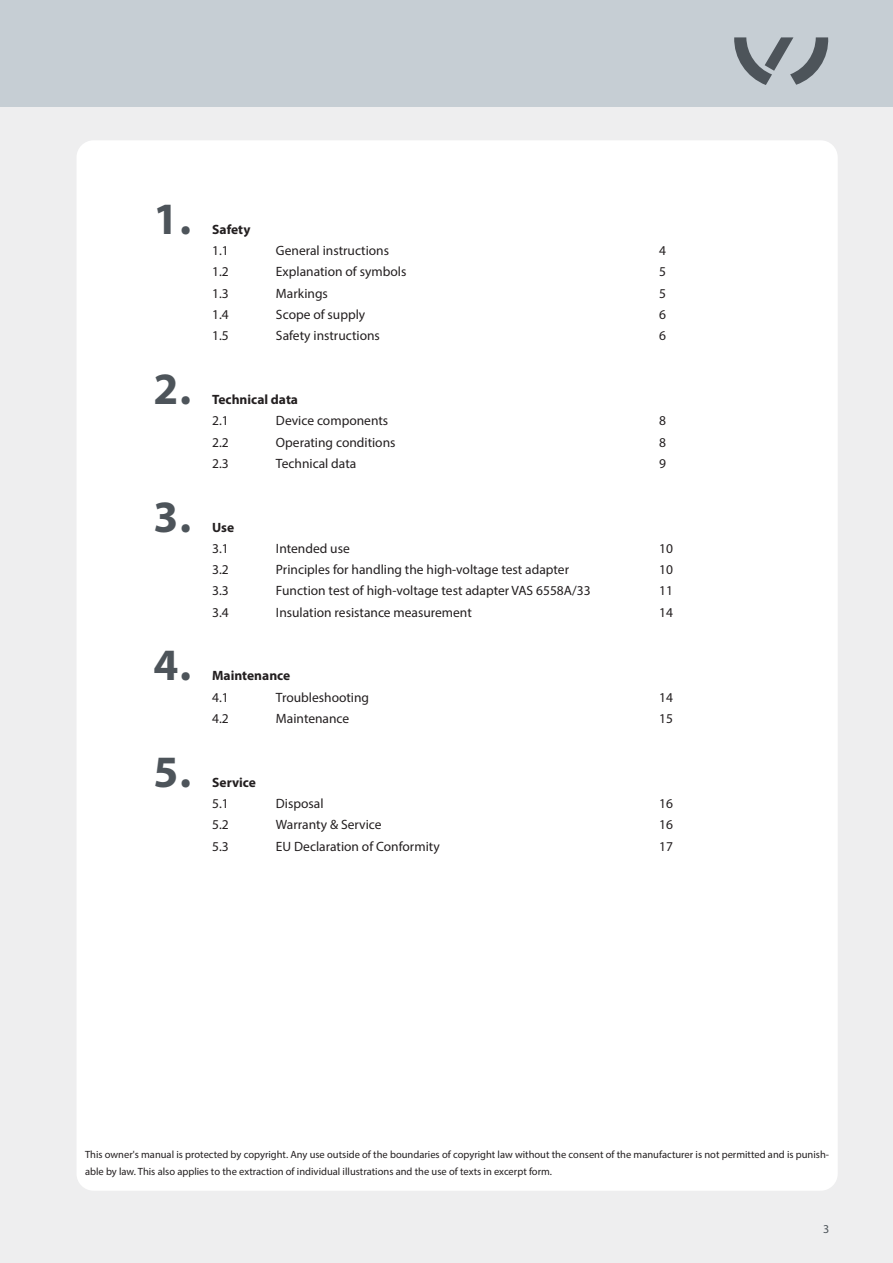
<style>
.page{position:relative;width:893px;height:1263px;background:#eeeeef}
.page>*{position:absolute;margin:0;border:0;box-sizing:border-box;transform-origin:0 0}
.t1{font:700 45px "Myriad Pro";color:#4d545a}
.t2{font:13.5px "Myriad Pro";color:#231f20}
.t3{font:700 13.5px "Myriad Pro";color:#231f20}
.t4{font:12px "Myriad Pro";color:#4d545a}
.t5{font:10.5px/16.5px "Myriad Pro";color:#231f20}
</style>
<div class="page">
<div style="left:0;top:0;width:893px;height:106px;background:#c6ced4"></div>
<svg style="left:734px;top:37px;width:94px;height:48px"></svg>
<div style="left:77px;top:140px;width:761px;height:1051px;background:#fff;border-radius:17px"></div>
<h1 class="t1" style="left:154px;top:189px;width:39px">1.</h1>
<h1 class="t1" style="left:154px;top:359px;width:39px">2.</h1>
<h1 class="t1" style="left:154px;top:487px;width:39px">3.</h1>
<h1 class="t1" style="left:154px;top:636px;width:39px">4.</h1>
<h1 class="t1" style="left:154px;top:742px;width:39px">5.</h1>
<p class="t3" style="left:212px;top:221px;width:40px">Safety</p>
<p class="t2" style="left:212px;top:242px;width:18px">1.1</p>
<p class="t2" style="left:276px;top:242px;width:115px">General instructions</p>
<p class="t2" style="left:659px;top:242px;width:8px">4</p>
<p class="t2" style="left:212px;top:264px;width:18px">1.2</p>
<p class="t2" style="left:276px;top:264px;width:132px">Explanation of symbols</p>
<p class="t2" style="left:659px;top:264px;width:8px">5</p>
<p class="t2" style="left:212px;top:285px;width:18px">1.3</p>
<p class="t2" style="left:276px;top:285px;width:54px">Markings</p>
<p class="t2" style="left:659px;top:285px;width:8px">5</p>
<p class="t2" style="left:212px;top:306px;width:18px">1.4</p>
<p class="t2" style="left:276px;top:306px;width:91px">Scope of supply</p>
<p class="t2" style="left:659px;top:306px;width:8px">6</p>
<p class="t2" style="left:212px;top:327px;width:18px">1.5</p>
<p class="t2" style="left:276px;top:327px;width:105px">Safety instructions</p>
<p class="t2" style="left:659px;top:327px;width:8px">6</p>
<p class="t3" style="left:212px;top:391px;width:87px">Technical data</p>
<p class="t2" style="left:212px;top:412px;width:18px">2.1</p>
<p class="t2" style="left:276px;top:412px;width:114px">Device components</p>
<p class="t2" style="left:659px;top:412px;width:8px">8</p>
<p class="t2" style="left:212px;top:434px;width:18px">2.2</p>
<p class="t2" style="left:276px;top:434px;width:121px">Operating conditions</p>
<p class="t2" style="left:659px;top:434px;width:8px">8</p>
<p class="t2" style="left:212px;top:455px;width:18px">2.3</p>
<p class="t2" style="left:276px;top:455px;width:82px">Technical data</p>
<p class="t2" style="left:659px;top:455px;width:8px">9</p>
<p class="t3" style="left:212px;top:518px;width:24px">Use</p>
<p class="t2" style="left:212px;top:540px;width:18px">3.1</p>
<p class="t2" style="left:276px;top:540px;width:75px">Intended use</p>
<p class="t2" style="left:659px;top:540px;width:15px">10</p>
<p class="t2" style="left:212px;top:561px;width:18px">3.2</p>
<p class="t2" style="left:276px;top:561px;width:295px">Principles for handling the high-voltage test adapter</p>
<p class="t2" style="left:659px;top:561px;width:15px">10</p>
<p class="t2" style="left:212px;top:582px;width:18px">3.3</p>
<p class="t2" style="left:276px;top:582px;width:316px">Function test of high-voltage test adapter VAS 6558A/33</p>
<p class="t2" style="left:659px;top:582px;width:15px">11</p>
<p class="t2" style="left:212px;top:604px;width:18px">3.4</p>
<p class="t2" style="left:276px;top:604px;width:197px">Insulation resistance measurement</p>
<p class="t2" style="left:659px;top:604px;width:15px">14</p>
<p class="t3" style="left:212px;top:667px;width:80px">Maintenance</p>
<p class="t2" style="left:212px;top:689px;width:18px">4.1</p>
<p class="t2" style="left:276px;top:689px;width:95px">Troubleshooting</p>
<p class="t2" style="left:659px;top:689px;width:15px">14</p>
<p class="t2" style="left:212px;top:710px;width:18px">4.2</p>
<p class="t2" style="left:276px;top:710px;width:75px">Maintenance</p>
<p class="t2" style="left:659px;top:710px;width:15px">15</p>
<p class="t3" style="left:212px;top:773px;width:45px">Service</p>
<p class="t2" style="left:212px;top:795px;width:18px">5.1</p>
<p class="t2" style="left:276px;top:795px;width:49px">Disposal</p>
<p class="t2" style="left:659px;top:795px;width:15px">16</p>
<p class="t2" style="left:212px;top:816px;width:18px">5.2</p>
<p class="t2" style="left:276px;top:816px;width:107px">Warranty &amp; Service</p>
<p class="t2" style="left:659px;top:816px;width:15px">16</p>
<p class="t2" style="left:212px;top:838px;width:18px">5.3</p>
<p class="t2" style="left:276px;top:838px;width:165px">EU Declaration of Conformity</p>
<p class="t2" style="left:659px;top:838px;width:15px">17</p>
<p class="t5" style="left:85px;top:1146px;width:745px">This owner's manual is protected by copyright. Any use outside of the boundaries of copyright law without the consent of the manufacturer is not permitted and is punish&shy;able by law. This also applies to the extraction of individual illustrations and the use of texts in excerpt form.</p>
<p class="t4" style="left:823px;top:1222px;width:8px">3</p>
</div>
